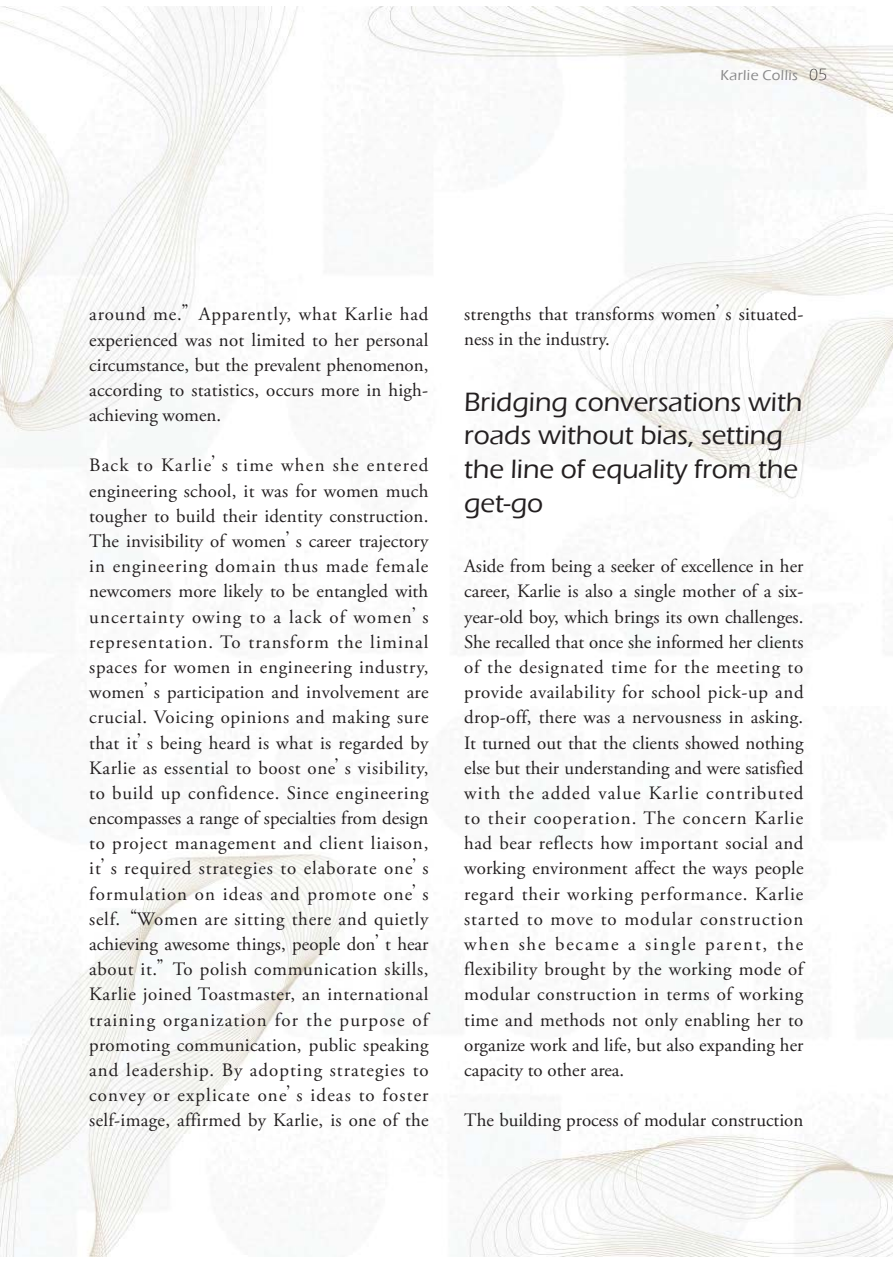
<style>
.page{position:relative;width:893px;height:1263px;background:#fff}
.page>*{position:absolute;margin:0;border:0;box-sizing:border-box;transform-origin:0 0}
.t1{font:500 27.3px/33.6px "Eras ITC";color:#231f20}
.t2{font:18.9px/25.2px "Adobe Garamond Pro";letter-spacing:.03em;color:#231f20;text-align:justify}
.t3{font:18.9px/25.2px "Adobe Garamond Pro";letter-spacing:.01em;color:#231f20}
.t4{font:18.9px "Adobe Garamond Pro";color:#231f20}
.t5{font:300 16.8px "Eras ITC";color:#231f20}
.t6{font:500 14.7px "Eras ITC";letter-spacing:.025em;color:#888889}
.s1{font-family:"DF Li Song Std W3 E Ten B5 H"}
</style>
<div class="page">
<img style="left:0;top:7px;width:893px;height:1249px">
<p class="t6" style="left:720px;top:67px;width:79px">Karlie Collis</p>
<p class="t5" style="left:809px;top:65px;width:20px">05</p>
<p class="t2" style="left:89px;top:303px;width:341px">around me.<span class="s1">”</span>Apparently, what Karlie had experienced was not limited to her personal circumstance, but the prevalent phenomenon, according to statistics, occurs more in high&shy;achieving women.</p>
<p class="t2" style="left:89px;top:454px;width:344px;text-align:left">Back to Karlie<span class="s1">’</span>s time when she entered engineering school, it was for women much tougher to build their identity construction.<br>The invisibility of women<span class="s1">’</span>s career trajectory in engineering domain thus made female newcomers more likely to be entangled with uncertainty owing to a lack of women<span class="s1">’</span>s representation. To transform the liminal spaces for women in engineering industry, women<span class="s1">’</span>s participation and involvement are crucial. Voicing opinions and making sure that it<span class="s1">’</span>s being heard is what is regarded by Karlie as essential to boost one<span class="s1">’</span>s visibility, to build up confidence. Since engineering encompasses a range of specialties from design to project management and client liaison, it<span class="s1">’</span>s required strategies to elaborate one<span class="s1">’</span>s formulation on ideas and promote one<span class="s1">’</span>s self. <span class="s1">“</span>Women are sitting there and quietly achieving awesome things, people don<span class="s1">’</span>t hear about it.<span class="s1">”</span>To polish communication skills, Karlie joined Toastmaster, an international training organization for the purpose of promoting communication, public speaking and leadership. By adopting strategies to convey or explicate one<span class="s1">’</span>s ideas to foster self-image, affirmed by Karlie, is one of the</p>
<p class="t3" style="left:464px;top:303px;width:341px">strengths that transforms women<span class="s1">’</span>s situated&shy;ness in the industry.</p>
<h1 class="t1" style="left:464px;top:385px;width:340px">Bridging conversations with roads without bias, setting the line of equality from the get-go</h1>
<p class="t2" style="left:464px;top:555px;width:341px">Aside from being a seeker of excellence in her career, Karlie is also a single mother of a six&shy;year-old boy, which brings its own challenges.<br>She recalled that once she informed her clients of the designated time for the meeting to provide availability for school pick-up and drop-off, there was a nervousness in asking.<br>It turned out that the clients showed nothing else but their understanding and were satisfied with the added value Karlie contributed to their cooperation. The concern Karlie had bear reflects how important social and working environment affect the ways people regard their working performance. Karlie started to move to modular construction when she became a single parent, the flexibility brought by the working mode of modular construction in terms of working time and methods not only enabling her to organize work and life, but also expanding her capacity to other area.</p>
<p class="t4" style="left:464px;top:1113px;width:341px">The building process of modular construction</p>
</div>
